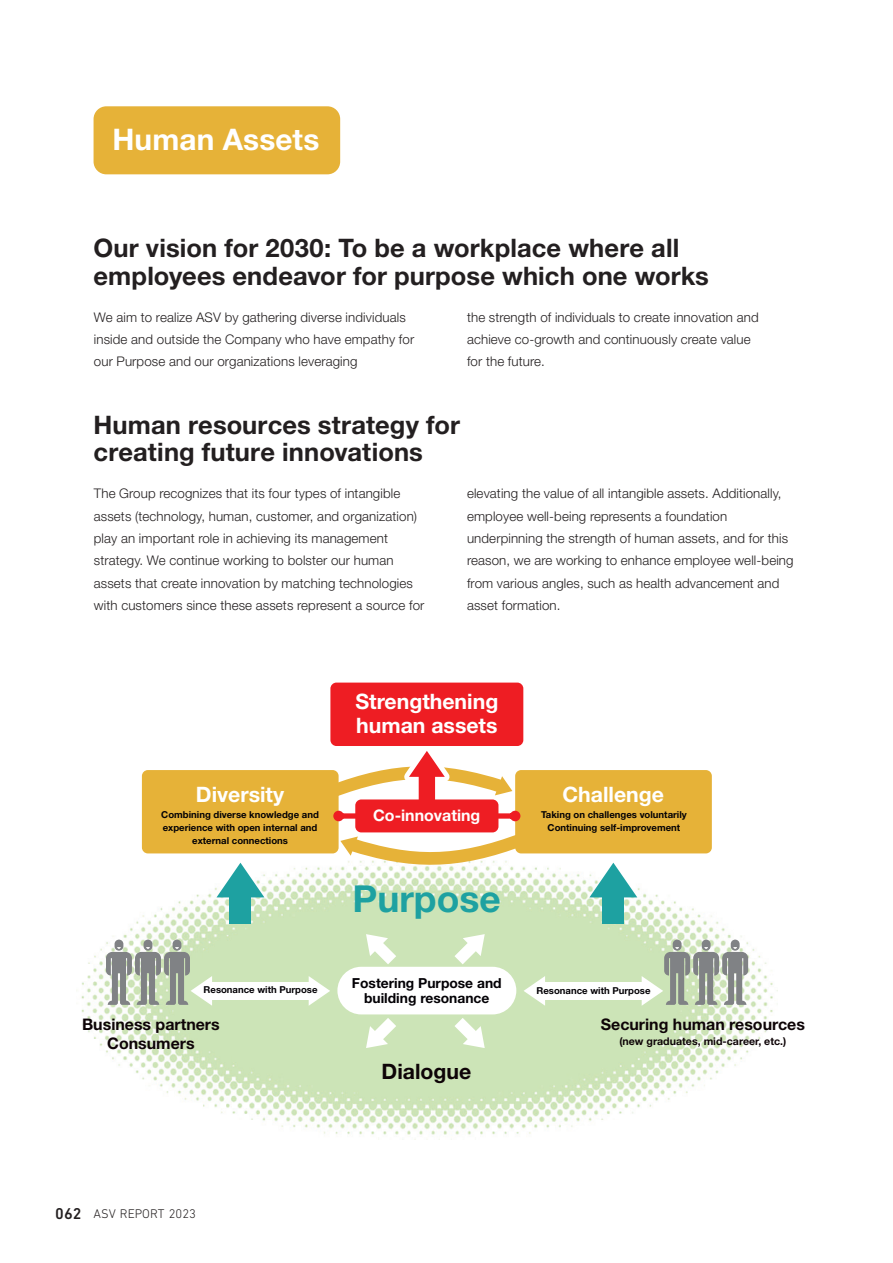
<style>
.page{position:relative;width:893px;height:1263px;background:#fff}
.page>*{position:absolute;margin:0;border:0;box-sizing:border-box;transform-origin:0 0}
.t1{font:700 37.2px "Helvetica Neue LT Std";color:#1ea1a1}
.t2{font:700 29.7px "Helvetica Neue LT Std";letter-spacing:.005em;color:#fff}
.t3{font:700 25.5px/27.6px "Helvetica Neue LT Std";letter-spacing:.005em;color:#231f20}
.t4{font:700 21.3px/24.5px "Helvetica Neue LT Std";color:#fff}
.t5{font:700 21.3px "Helvetica Neue LT Std";color:#0e0407}
.t6{font:700 15.9px/19.2px "Helvetica Neue LT Std";color:#0e0407;text-align:center}
.t7{font:700 15.9px "Helvetica Neue LT Std";color:#fff}
.t8{font:700 13.8px/15.9px "Helvetica Neue LT Std";color:#030105;text-align:center}
.t9{font:300 13.35px/22.4px "Helvetica Neue LT Std";letter-spacing:.01em;color:#231f20}
.t10{font:300 12.75px "DIN Next LT Pro";color:#231f20}
.t11{font:700 10.65px "Helvetica Neue LT Std";color:#0e0407}
.t12{font:700 9.6px/12.8px "Helvetica Neue LT Std";color:#030105;text-align:center}
.s1{font-weight:500;font-size:15.9px}
</style>
<div class="page">
<img style="left:81px;top:862px;width:692px;height:273px">
<div style="left:337px;top:967px;width:179px;height:47px;background:#fff;border-radius:24px"></div>
<svg style="left:366px;top:934px;width:30px;height:30px"></svg>
<svg style="left:454px;top:934px;width:31px;height:30px"></svg>
<svg style="left:366px;top:1018px;width:30px;height:30px"></svg>
<svg style="left:454px;top:1018px;width:31px;height:30px"></svg>
<svg style="left:309px;top:976px;width:21px;height:30px"></svg>
<div style="left:208px;top:982px;width:105px;height:17px;background:#fff"></div>
<svg style="left:524px;top:976px;width:21px;height:30px"></svg>
<div style="left:541px;top:982px;width:107px;height:17px;background:#fff"></div>
<div style="left:602px;top:883px;width:22px;height:41px;background:#1ea1a1"></div>
<svg style="left:589px;top:863px;width:48px;height:34px"></svg>
<div style="left:229px;top:883px;width:22px;height:41px;background:#1ea1a1"></div>
<svg style="left:216px;top:863px;width:48px;height:34px"></svg>
<div style="left:515px;top:770px;width:197px;height:83px;background:#e6b238;border-radius:6px"></div>
<div style="left:142px;top:770px;width:197px;height:83px;background:#e6b238;border-radius:6px"></div>
<div style="left:330px;top:683px;width:193px;height:63px;background:#ee1d23;border-radius:6px"></div>
<svg style="left:314px;top:738px;width:225px;height:126px"></svg>
<div style="left:355px;top:799px;width:143px;height:33px;background:#ee1d23;border-radius:6px"></div>
<div style="left:144px;top:939px;width:8px;height:12px;background:#808285;border-radius:4px"></div>
<div style="left:173px;top:939px;width:8px;height:12px;background:#808285;border-radius:4px"></div>
<div style="left:115px;top:939px;width:8px;height:12px;background:#808285;border-radius:4px"></div>
<svg style="left:106px;top:947px;width:106px;height:59px;background:#b1bbab"></svg>
<div style="left:702px;top:939px;width:9px;height:12px;background:#808285;border-radius:4px"></div>
<div style="left:731px;top:939px;width:9px;height:12px;background:#808285;border-radius:4px"></div>
<div style="left:673px;top:939px;width:9px;height:12px;background:#808285;border-radius:4px"></div>
<svg style="left:642px;top:947px;width:106px;height:59px;background:#b1bbab"></svg>
<div style="left:94px;top:106px;width:246px;height:68px;background:#e6b238;border-radius:13px"></div>
<h2 class="t2" style="left:112px;top:121px;width:208px">Human Assets</h2>
<h3 class="t3" style="left:94px;top:234px;width:617px">Our vision for 2030: To be a workplace where all employees endeavor for purpose which one works</h3>
<p class="t9" style="left:94px;top:305px;width:322px">We aim to realize ASV by gathering diverse individuals inside and outside the Company who have empathy for our Purpose and our organizations leveraging</p>
<p class="t9" style="left:467px;top:305px;width:293px">the strength of individuals to create innovation and achieve co-growth and continuously create value for the future.</p>
<h3 class="t3" style="left:94px;top:410px;width:368px">Human resources strategy for creating future innovations</h3>
<p class="t9" style="left:94px;top:482px;width:332px">The Group recognizes that its four types of intangible assets (technology, human, customer, and organization) play an important role in achieving its management strategy. We continue working to bolster our human assets that create innovation by matching technologies with customers since these assets represent a source for</p>
<p class="t9" style="left:467px;top:482px;width:328px">elevating the value of all intangible assets. Additionally, employee well-being represents a foundation underpinning the strength of human assets, and for this reason, we are working to enhance employee well-being from various angles, such as health advancement and asset formation.</p>
<h3 class="t4" style="left:355px;top:688px;width:144px">Strengthening human assets</h3>
<h3 class="t4" style="left:196px;top:781px;width:90px">Diversity</h3>
<h3 class="t4" style="left:562px;top:782px;width:103px">Challenge</h3>
<p class="t7" style="left:373px;top:805px;width:109px">Co-innovating</p>
<p class="t12" style="left:161px;top:808px;width:159px">Combining diverse knowledge and experience with open internal and external connections</p>
<p class="t12" style="left:541px;top:808px;width:147px">Taking on challenges voluntarily<br>Continuing self-improvement</p>
<h1 class="t1" style="left:353px;top:876px;width:150px">Purpose</h1>
<p class="t8" style="left:352px;top:974px;width:151px">Fostering Purpose and building resonance</p>
<p class="t12" style="left:204px;top:983px;width:115px">Resonance with Purpose</p>
<p class="t12" style="left:537px;top:984px;width:115px">Resonance with Purpose</p>
<p class="t6" style="left:82px;top:1014px;width:139px">Business partners<br>Consumers</p>
<p class="t6" style="left:601px;top:1015px;width:206px">Securing human resources</p>
<p class="t11" style="left:619px;top:1035px;width:168px">(new graduates, mid-career, etc.)</p>
<p class="t10" style="left:55px;top:1206px;width:142px"><span class="s1">062</span> ASV REPORT 2023</p>
<h3 class="t5" style="left:382px;top:1058px;width:91px">Dialogue</h3>
</div>
